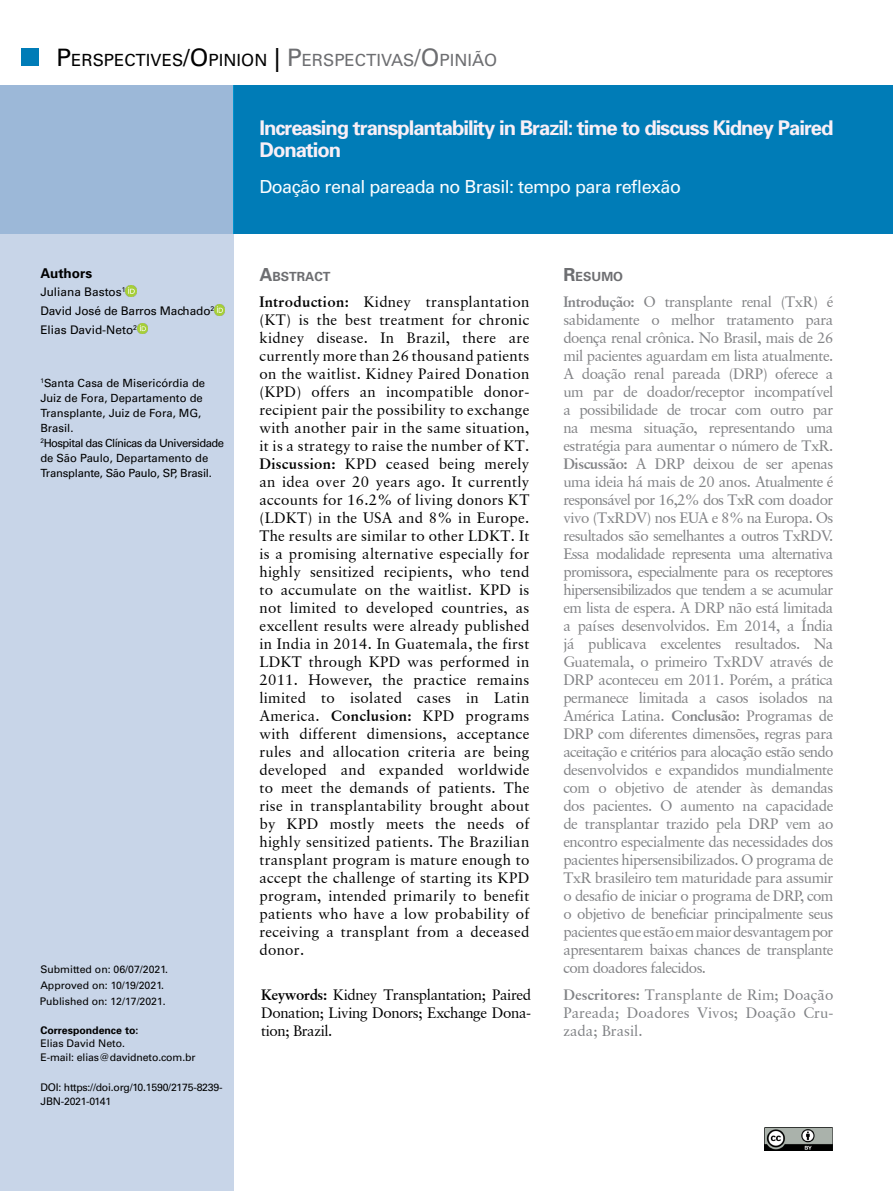
<style>
.page{position:relative;width:893px;height:1191px;background:#fff}
.page>*{position:absolute;margin:0;border:0;box-sizing:border-box;transform-origin:0 0}
.t1{font:20.25px/22.5px "Univers 65 Bold";letter-spacing:-.05em;color:#f9eff6}
.t2{font:18px "Univers LT Std";letter-spacing:-.03em;color:#fafdff}
.t3{font:16.8px "Univers LT Std";color:#000}
.t4{font:15px/18px "Garamond Retrospective S Si";letter-spacing:-.04em;color:#818285;text-align:justify}
.t5{font:15px/18px "Garamond Retrospective S Si";letter-spacing:-.005em;color:#000;text-align:justify}
.t6{font:15px/18px "Garamond Retrospective S Si";color:#808285;text-align:justify}
.t7{font:13.5px "Univers 65 Bold";color:#000}
.t8{font:12.6px "Univers 65 Bold";color:#6d6e71}
.t9{font:11.85px/18.6px "Univers LT Std";color:#000}
.t10{font:11.25px/15px "Univers LT Std";color:#000}
.t11{font:10.5px/13.5px "Univers LT Std";letter-spacing:-.01em;color:#000}
.t12{font:10.5px "Univers 65 Bold";color:#000}
.s1{font-size:24px}
.s2{font-size:24px;color:#6d6e71}
.s3{color:#6d6e71}
.s4{font-size:18px}
.s5{font-weight:700}
</style>
<div class="page">
<div style="left:0;top:234px;width:234px;height:957px;background:#c8d5e8"></div>
<div style="left:234px;top:85px;width:659px;height:149px;background:#007cb7"></div>
<div style="left:0;top:85px;width:234px;height:149px;background:#9cb8d8"></div>
<div style="left:21px;top:49px;width:17px;height:17px;background:#007cb7"></div>
<svg style="left:126px;top:286px;width:10px;height:10px"></svg>
<svg style="left:214px;top:304px;width:11px;height:11px"></svg>
<svg style="left:137px;top:323px;width:11px;height:11px"></svg>
<img style="left:764px;top:1127px;width:68px;height:23px">
<p class="t3" style="left:57px;top:50px;width:440px"><span class="s1">P</span>ERSPECTIVES<span class="s1">/O</span>PINION <span class="s1">|</span> <span class="s2">P</span><span class="s3">ERSPECTIVAS</span><span class="s2">/O</span><span class="s3">PINIÃO</span></p>
<p class="t7" style="left:40px;top:265px;width:53px">Authors</p>
<p class="t9" style="left:40px;top:283px;width:175px">Juliana Bastos<sup>1<br></sup>David José de Barros Machado<sup>2<br></sup>Elias David-Neto<sup>2</sup></p>
<p class="t10" style="left:40px;top:375px;width:185px"><sup>1</sup>Santa Casa de Misericórdia de<br>Juiz de Fora, Departamento de<br>Transplante, Juiz de Fora, MG,<br>Brasil.<br><sup>2</sup>Hospital das Clínicas da Universidade de São Paulo, Departamento de<br>Transplante, São Paulo, SP, Brasil.</p>
<p class="t11" style="left:40px;top:961px;width:129px;line-height:15.6px">Submitted on: 06/07/2021.<br>Approved on: 10/19/2021.</p>
<p class="t12" style="left:40px;top:1023px;width:100px">Correspondence to:</p>
<p class="t11" style="left:40px;top:1037px;width:157px">Elias David Neto.<br>E-mail: elias@davidneto.com.br</p>
<p class="t11" style="left:40px;top:994px;width:128px">Published on: 12/17/2021.</p>
<p class="t11" style="left:40px;top:1080px;width:184px">DOI: https://doi.org/10.1590/2175-8239-<br>JBN-2021-0141</p>
<h1 class="t1" style="left:259px;top:116px;width:576px">Increasing transplantability in Brazil: time to discuss Kidney Paired<br>Donation</h1>
<p class="t2" style="left:259px;top:176px;width:423px">Doação renal pareada no Brasil: tempo para reflexão</p>
<p class="t8" style="left:259px;top:269px;width:73px"><span class="s4">A</span>BSTRACT</p>
<p class="t5" style="left:259px;top:293px;width:272px"><span class="s5">Introduction:</span> Kidney transplantation (KT) is the best treatment for chronic kidney disease. In Brazil, there are currently more than 26 thousand patients on the waitlist. Kidney Paired Donation (KPD) offers an incompatible donor&shy;recipient pair the possibility to exchange with another pair in the same situation, it is a strategy to raise the number of KT.<br><span class="s5">Discussion:</span> KPD ceased being merely an idea over 20 years ago. It currently accounts for 16.2% of living donors KT (LDKT) in the USA and 8% in Europe.<br>The results are similar to other LDKT. It is a promising alternative especially for highly sensitized recipients, who tend to accumulate on the waitlist. KPD is not limited to developed countries, as excellent results were already published in India in 2014. In Guatemala, the first LDKT through KPD was performed in 2011. However, the practice remains limited to isolated cases in Latin America. <span class="s5">Conclusion:</span> KPD programs with different dimensions, acceptance rules and allocation criteria are being developed and expanded worldwide to meet the demands of patients. The rise in transplantability brought about by KPD mostly meets the needs of highly sensitized patients. The Brazilian transplant program is mature enough to accept the challenge of starting its KPD program, intended primarily to benefit patients who have a low probability of receiving a transplant from a deceased donor.</p>
<p class="t5" style="left:261px;top:985px;width:271px"><span class="s5">Keywords:</span> Kidney Transplantation; Paired Donation; Living Donors; Exchange Dona&shy;tion; Brazil.</p>
<p class="t8" style="left:563px;top:269px;width:61px"><span class="s4">R</span>ESUMO</p>
<p class="t4" style="left:563px;top:293px;width:272px"><span class="s5">Introdução:</span> O transplante renal (TxR) é sabidamente o melhor tratamento para doença renal crônica. No Brasil, mais de 26 mil pacientes aguardam em lista atualmente.<br>A doação renal pareada (DRP) oferece a um par de doador/receptor incompatível a possibilidade de trocar com outro par na mesma situação, representando uma estratégia para aumentar o número de TxR.<br><span class="s5">Discussão:</span> A DRP deixou de ser apenas uma ideia há mais de 20 anos. Atualmente é responsável por 16,2% dos TxR com doador vivo (TxRDV) nos EUA e 8% na Europa. Os resultados são semelhantes a outros TxRDV.<br>Essa modalidade representa uma alternativa promissora, especialmente para os receptores hipersensibilizados que tendem a se acumular em lista de espera. A DRP não está limitada a países desenvolvidos. Em 2014, a Índia já publicava excelentes resultados. Na Guatemala, o primeiro TxRDV através de DRP aconteceu em 2011. Porém, a prática permanece limitada a casos isolados na América Latina. <span class="s5">Conclusão:</span> Programas de DRP com diferentes dimensões, regras para aceitação e critérios para alocação estão sendo desenvolvidos e expandidos mundialmente com o objetivo de atender às demandas dos pacientes. O aumento na capacidade de transplantar trazido pela DRP vem ao encontro especialmente das necessidades dos pacientes hipersensibilizados. O programa de TxR brasileiro tem maturidade para assumir o desafio de iniciar o programa de DRP, com o objetivo de beneficiar principalmente seus pacientes que estão em maior desvantagem por apresentarem baixas chances de transplante com doadores falecidos.</p>
<p class="t6" style="left:563px;top:985px;width:272px"><span class="s5">Descritores:</span> Transplante de Rim; Doação Pareada; Doadores Vivos; Doação Cru&shy;zada; Brasil.</p>
</div>
